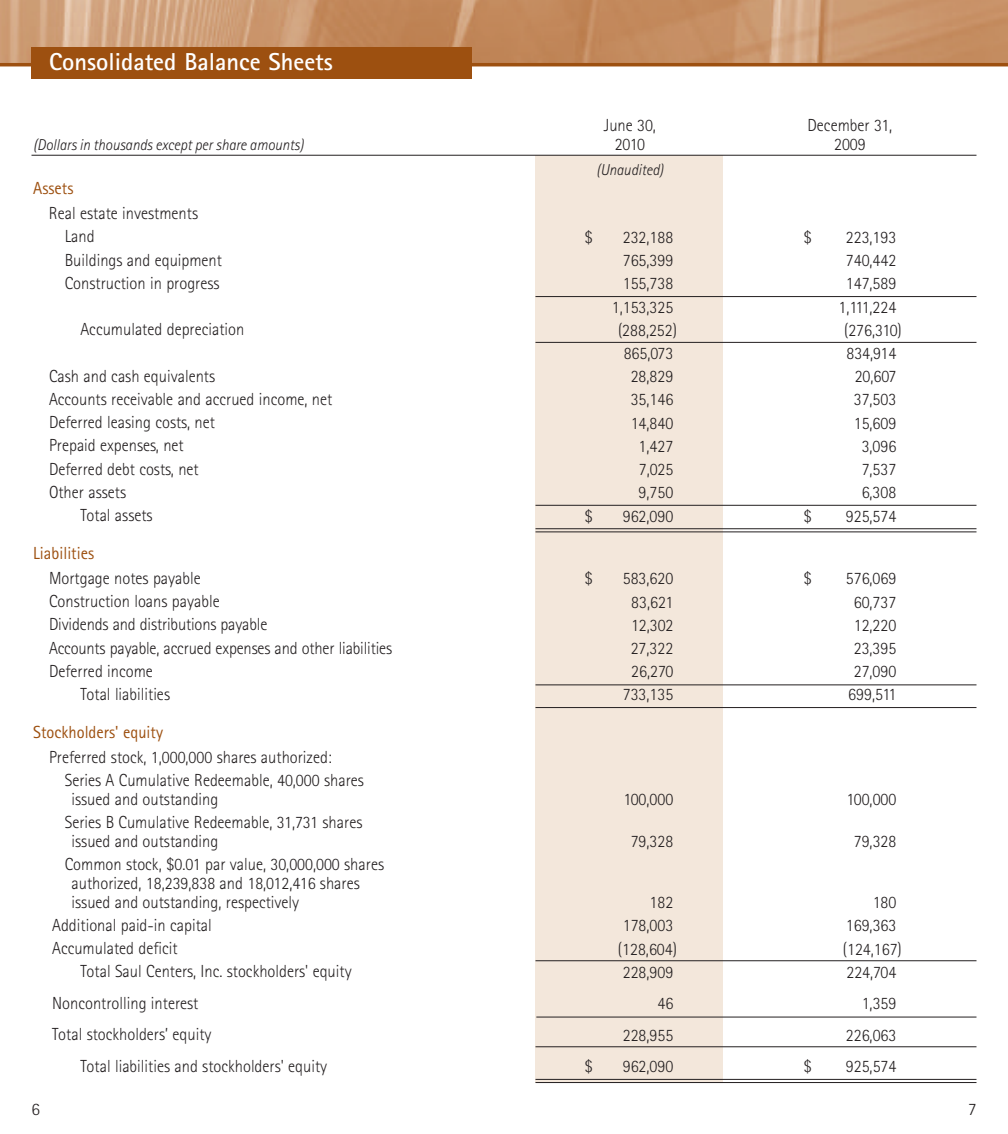
<style>
.page{position:relative;width:1008px;height:1134px;background:#fff}
.page>*{position:absolute;margin:0;border:0;box-sizing:border-box;transform-origin:0 0}
.t1{font:700 24.5px "Rotis Sans Serif";color:#fff}
.t2{font:300 17.5px/23.3px "Rotis Sans Serif";color:#231f20;scale:.94 1}
.t3{font:17.5px "Rotis Sans Serif";color:#9d5010;scale:.94 1}
.t4{font:300 17.5px "Rotis Sans Serif";color:#231f20}
.t5{font:italic 300 15.75px "Rotis Sans Serif";color:#231f20}
.t6{font:italic 300 15.75px "Rotis Sans Serif";color:#231f20;scale:.94 1}
</style>
<div class="page">
<div style="left:536px;top:155px;width:187px;height:927px;background:#f3e7db"></div>
<hr style="left:32px;top:155px;width:472px;height:1px;background:#231f20">
<hr style="left:504px;top:155px;width:472px;height:1px;background:#231f20">
<hr style="left:536px;top:296px;width:440px;height:1px;background:#231f20">
<hr style="left:536px;top:342px;width:440px;height:1px;background:#231f20">
<hr style="left:536px;top:505px;width:440px;height:1px;background:#231f20">
<hr style="left:536px;top:528px;width:440px;height:1px;background:#231f20">
<hr style="left:536px;top:532px;width:440px;height:1px;background:#231f20">
<hr style="left:536px;top:685px;width:440px;height:1px;background:#231f20">
<hr style="left:536px;top:707px;width:440px;height:1px;background:#231f20">
<hr style="left:536px;top:960px;width:440px;height:1px;background:#231f20">
<hr style="left:536px;top:1017px;width:440px;height:1px;background:#231f20">
<hr style="left:536px;top:1046px;width:440px;height:1px;background:#231f20">
<hr style="left:536px;top:1079px;width:440px;height:1px;background:#231f20">
<hr style="left:536px;top:1082px;width:440px;height:1px;background:#231f20">
<img style="left:0;top:0;width:504px;height:63px">
<hr style="left:0;top:63px;width:504px;height:3px;background:#9d5010">
<svg style="left:504px;top:0;width:504px;height:63px;fill:#c68f63"></svg>
<hr style="left:504px;top:63px;width:504px;height:3px;background:#9d5010">
<div style="left:32px;top:47px;width:440px;height:32px;background:#9d5010"></div>
<h1 class="t1" style="left:49px;top:53px;width:285px">Consolidated Balance Sheets</h1>
<p class="t5" style="left:33px;top:139px;width:272px">(Dollars in thousands except per share amounts)</p>
<p class="t3" style="left:33px;top:182px;width:44px">Assets</p>
<p class="t2" style="left:65px;top:203px;width:169px;text-indent:-16px">Real estate investments<br>Land<br>Buildings and equipment<br>Construction in progress</p>
<p class="t2" style="left:81px;top:319px;width:176px">Accumulated depreciation</p>
<p class="t2" style="left:49px;top:366px;width:178px">Cash and cash equivalents</p>
<p class="t2" style="left:49px;top:389px;width:303px">Accounts receivable and accrued income, net</p>
<p class="t2" style="left:49px;top:412px;width:178px">Deferred leasing costs, net</p>
<p class="t2" style="left:49px;top:436px;width:145px">Prepaid expenses, net</p>
<p class="t2" style="left:49px;top:459px;width:161px">Deferred debt costs, net</p>
<p class="t2" style="left:49px;top:482px;width:84px">Other assets</p>
<p class="t2" style="left:81px;top:505px;width:78px">Total assets</p>
<p class="t3" style="left:33px;top:547px;width:66px">Liabilities</p>
<p class="t2" style="left:49px;top:568px;width:163px">Mortgage notes payable</p>
<p class="t2" style="left:49px;top:591px;width:183px">Construction loans payable</p>
<p class="t2" style="left:49px;top:615px;width:234px">Dividends and distributions payable</p>
<p class="t2" style="left:49px;top:638px;width:367px">Accounts payable, accrued expenses and other liabilities</p>
<p class="t2" style="left:49px;top:661px;width:112px">Deferred income</p>
<p class="t2" style="left:81px;top:684px;width:97px">Total liabilities</p>
<p class="t3" style="left:33px;top:726px;width:140px">Stockholders' equity</p>
<p class="t2" style="left:65px;top:747px;width:320px;text-indent:-16px">Preferred stock, 1,000,000 shares authorized:<br>Series A Cumulative Redeemable, 40,000 shares</p>
<p class="t2" style="left:65px;top:789px;width:318px;text-indent:7px">issued and outstanding<br>Series B Cumulative Redeemable, 31,731 shares</p>
<p class="t2" style="left:65px;top:831px;width:341px;text-indent:7px">issued and outstanding<br>Common stock, $0.01 par value, 30,000,000 shares</p>
<p class="t2" style="left:72px;top:875px;width:308px;line-height:18.9px">authorized, 18,239,838 and 18,012,416 shares issued and outstanding, respectively</p>
<p class="t2" style="left:52px;top:915px;width:171px">Additional paid-in capital<br>Accumulated deficit</p>
<p class="t2" style="left:52px;top:958px;width:320px;line-height:31.3px;text-indent:28px">Total Saul Centers, Inc. stockholders' equity<br>Noncontrolling interest<br>Total stockholders’ equity</p>
<p class="t2" style="left:81px;top:1056px;width:264px">Total liabilities and stockholders' equity</p>
<p class="t4" style="left:32px;top:1102px;width:10px">6</p>
<p class="t2" style="left:604px;top:115px;width:57px">June 30,</p>
<p class="t2" style="left:808px;top:115px;width:92px">December 31,</p>
<p class="t2" style="left:615px;top:134px;width:34px">2010</p>
<p class="t2" style="left:834px;top:134px;width:35px">2009</p>
<p class="t6" style="left:597px;top:164px;width:73px">(Unaudited)</p>
<p class="t2" style="left:584px;top:227px;width:11px">$</p>
<p class="t2" style="left:623px;top:227px;width:55px">232,188</p>
<p class="t2" style="left:803px;top:227px;width:11px">$</p>
<p class="t2" style="left:846px;top:227px;width:55px">223,193</p>
<p class="t2" style="left:623px;top:250px;width:55px">765,399</p>
<p class="t2" style="left:846px;top:250px;width:55px">740,442</p>
<p class="t2" style="left:623px;top:274px;width:55px">155,738</p>
<p class="t2" style="left:846px;top:274px;width:55px">147,589</p>
<p class="t2" style="left:612px;top:297px;width:67px">1,153,325</p>
<p class="t2" style="left:839px;top:297px;width:63px">1,111,224</p>
<p class="t2" style="left:618px;top:320px;width:64px">(288,252)</p>
<p class="t2" style="left:844px;top:320px;width:63px">(276,310)</p>
<p class="t2" style="left:624px;top:343px;width:54px">865,073</p>
<p class="t2" style="left:846px;top:343px;width:55px">834,914</p>
<p class="t2" style="left:631px;top:366px;width:47px">28,829</p>
<p class="t2" style="left:855px;top:366px;width:46px">20,607</p>
<p class="t2" style="left:631px;top:390px;width:47px">35,146</p>
<p class="t2" style="left:854px;top:390px;width:47px">37,503</p>
<p class="t2" style="left:631px;top:413px;width:47px">14,840</p>
<p class="t2" style="left:854px;top:413px;width:47px">15,609</p>
<p class="t2" style="left:639px;top:436px;width:38px">1,427</p>
<p class="t2" style="left:862px;top:436px;width:38px">3,096</p>
<p class="t2" style="left:639px;top:459px;width:38px">7,025</p>
<p class="t2" style="left:862px;top:459px;width:38px">7,537</p>
<p class="t2" style="left:639px;top:483px;width:38px">9,750</p>
<p class="t2" style="left:862px;top:483px;width:38px">6,308</p>
<p class="t2" style="left:585px;top:506px;width:11px">$</p>
<p class="t2" style="left:623px;top:506px;width:55px">962,090</p>
<p class="t2" style="left:803px;top:506px;width:11px">$</p>
<p class="t2" style="left:846px;top:506px;width:55px">925,574</p>
<p class="t2" style="left:585px;top:569px;width:11px">$</p>
<p class="t2" style="left:623px;top:569px;width:55px">583,620</p>
<p class="t2" style="left:803px;top:569px;width:11px">$</p>
<p class="t2" style="left:846px;top:569px;width:55px">576,069</p>
<p class="t2" style="left:631px;top:592px;width:46px">83,621</p>
<p class="t2" style="left:854px;top:592px;width:47px">60,737</p>
<p class="t2" style="left:631px;top:615px;width:46px">12,302</p>
<p class="t2" style="left:854px;top:615px;width:47px">12,220</p>
<p class="t2" style="left:631px;top:638px;width:47px">27,322</p>
<p class="t2" style="left:854px;top:638px;width:47px">23,395</p>
<p class="t2" style="left:631px;top:661px;width:46px">26,270</p>
<p class="t2" style="left:854px;top:661px;width:47px">27,090</p>
<p class="t2" style="left:623px;top:685px;width:55px">733,135</p>
<p class="t2" style="left:848px;top:685px;width:53px">699,511</p>
<p class="t2" style="left:623px;top:790px;width:55px">100,000</p>
<p class="t2" style="left:846px;top:790px;width:55px">100,000</p>
<p class="t2" style="left:631px;top:832px;width:47px">79,328</p>
<p class="t2" style="left:854px;top:832px;width:47px">79,328</p>
<p class="t2" style="left:650px;top:892px;width:27px">182</p>
<p class="t2" style="left:873px;top:892px;width:27px">180</p>
<p class="t2" style="left:623px;top:916px;width:55px">178,003</p>
<p class="t2" style="left:846px;top:916px;width:55px">169,363</p>
<p class="t2" style="left:618px;top:939px;width:64px">(128,604)</p>
<p class="t2" style="left:843px;top:939px;width:64px">(124,167)</p>
<p class="t2" style="left:623px;top:962px;width:55px">228,909</p>
<p class="t2" style="left:846px;top:962px;width:55px">224,704</p>
<p class="t2" style="left:658px;top:994px;width:18px">46</p>
<p class="t2" style="left:862px;top:994px;width:38px">1,359</p>
<p class="t2" style="left:623px;top:1025px;width:55px">228,955</p>
<p class="t2" style="left:846px;top:1025px;width:55px">226,063</p>
<p class="t2" style="left:585px;top:1056px;width:11px">$</p>
<p class="t2" style="left:623px;top:1056px;width:55px">962,090</p>
<p class="t2" style="left:803px;top:1056px;width:11px">$</p>
<p class="t2" style="left:846px;top:1056px;width:55px">925,574</p>
<p class="t4" style="left:968px;top:1102px;width:10px">7</p>
</div>
